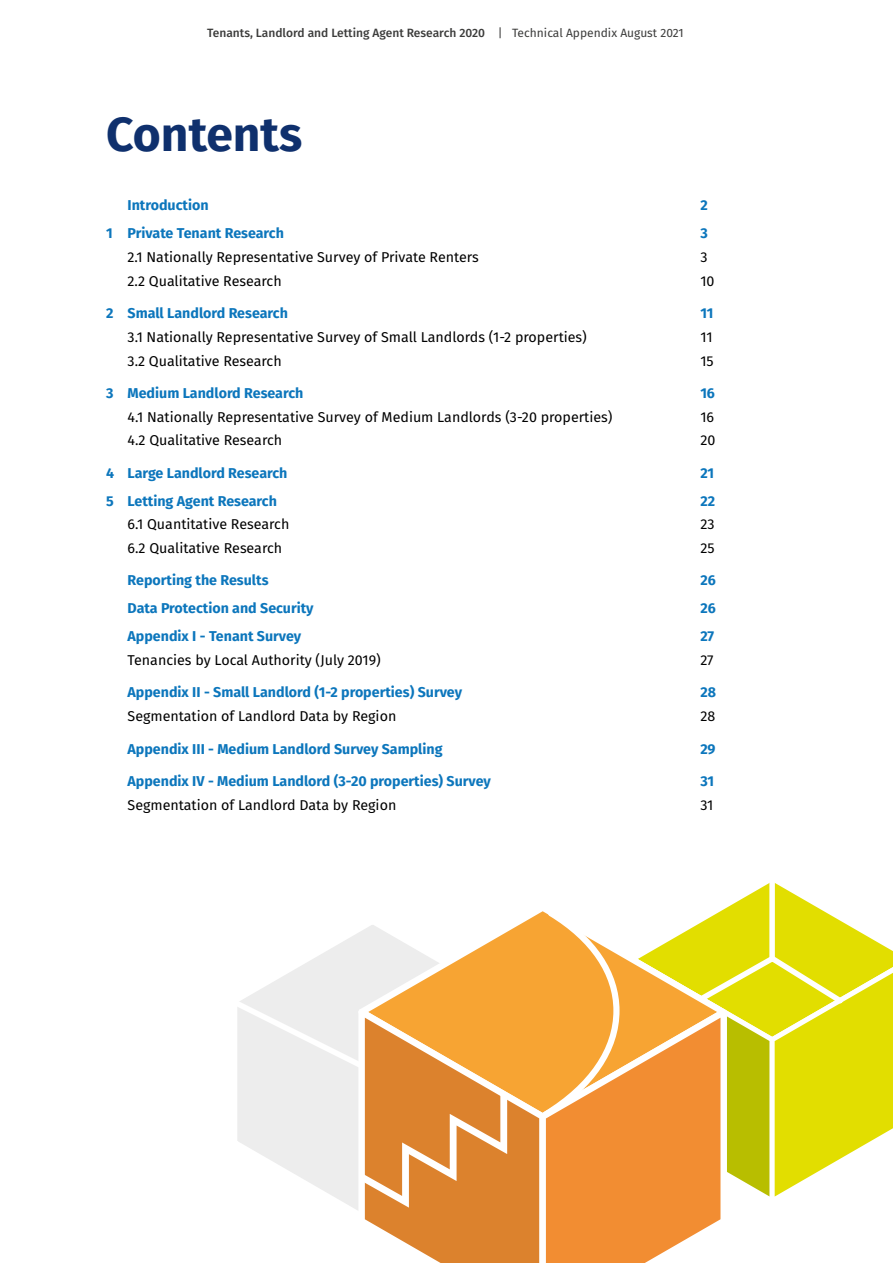
<style>
.page{position:relative;width:893px;height:1263px;background:#fff}
.page>*{position:absolute;margin:0;border:0;box-sizing:border-box;transform-origin:0 0}
.blue_head{font:700 48px "Fira Sans";color:#0f306d}
.fira_body{font:14.25px "Fira Sans";color:#000}
.fira_body-2{font:700 14.25px "Fira Sans";color:#0c76bc}
.t1{font:500 12px "Fira Sans";color:#3c3c3b}
.s1{font-weight:400}
</style>
<div class="page">
<svg style="left:237px;top:933px;width:121px;height:277px"></svg>
<svg style="left:358px;top:911px;width:272px;height:98px"></svg>
<svg style="left:364px;top:1009px;width:175px;height:254px;background:#e89944"></svg>
<svg style="left:539px;top:1009px;width:182px;height:254px;background:#f39d4e"></svg>
<svg style="left:364px;top:1095px;width:143px;height:112px;background:#e0934a"></svg>
<svg style="left:542px;top:911px;width:78px;height:206px"></svg>
<svg style="left:630px;top:883px;width:263px;height:320px"></svg>
<div style="left:769px;top:879px;width:6px;height:79px;background:#fff"></div>
<svg style="left:237px;top:994px;width:131px;height:79px;background:#eeedec"></svg>
<p class="t1" style="left:207px;top:23px;width:478px">Tenants, Landlord and Letting Agent Research 2020 <span class="s1">| Technical Appendix August 2021</span></p>
<p class="blue_head" style="left:106px;top:94px;width:197px">Contents</p>
<p class="fira_body-2" style="left:128px;top:193px;width:83px">Introduction</p>
<p class="fira_body-2" style="left:700px;top:193px;width:9px">2</p>
<p class="fira_body-2" style="left:106px;top:221px;width:179px">1 Private Tenant Research</p>
<p class="fira_body-2" style="left:700px;top:221px;width:9px">3</p>
<p class="fira_body" style="left:128px;top:246px;width:353px">2.1 Nationally Representative Survey of Private Renters</p>
<p class="fira_body" style="left:700px;top:246px;width:9px">3</p>
<p class="fira_body" style="left:128px;top:270px;width:156px">2.2 Qualitative Research</p>
<p class="fira_body" style="left:700px;top:270px;width:16px">10</p>
<p class="fira_body-2" style="left:106px;top:301px;width:183px">2 Small Landlord Research</p>
<p class="fira_body-2" style="left:700px;top:301px;width:14px">11</p>
<p class="fira_body" style="left:128px;top:326px;width:461px">3.1 Nationally Representative Survey of Small Landlords (1-2 properties)</p>
<p class="fira_body" style="left:700px;top:326px;width:14px">11</p>
<p class="fira_body" style="left:128px;top:350px;width:156px">3.2 Qualitative Research</p>
<p class="fira_body" style="left:700px;top:350px;width:15px">15</p>
<p class="fira_body-2" style="left:106px;top:381px;width:199px">3 Medium Landlord Research</p>
<p class="fira_body-2" style="left:700px;top:381px;width:16px">16</p>
<p class="fira_body" style="left:128px;top:406px;width:486px">4.1 Nationally Representative Survey of Medium Landlords (3-20 properties)</p>
<p class="fira_body" style="left:700px;top:406px;width:15px">16</p>
<p class="fira_body" style="left:128px;top:430px;width:156px">4.2 Qualitative Research</p>
<p class="fira_body" style="left:700px;top:430px;width:17px">20</p>
<p class="fira_body-2" style="left:106px;top:461px;width:183px">4 Large Landlord Research</p>
<p class="fira_body-2" style="left:700px;top:461px;width:15px">21</p>
<p class="fira_body-2" style="left:106px;top:489px;width:172px">5 Letting Agent Research</p>
<p class="fira_body-2" style="left:700px;top:489px;width:16px">22</p>
<p class="fira_body" style="left:128px;top:514px;width:163px">6.1 Quantitative Research</p>
<p class="fira_body" style="left:700px;top:514px;width:16px">23</p>
<p class="fira_body" style="left:128px;top:537px;width:156px">6.2 Qualitative Research</p>
<p class="fira_body" style="left:700px;top:537px;width:16px">25</p>
<p class="fira_body-2" style="left:128px;top:568px;width:143px">Reporting the Results</p>
<p class="fira_body-2" style="left:700px;top:568px;width:17px">26</p>
<p class="fira_body-2" style="left:128px;top:596px;width:188px">Data Protection and Security</p>
<p class="fira_body-2" style="left:700px;top:596px;width:17px">26</p>
<p class="fira_body-2" style="left:128px;top:624px;width:175px">Appendix I - Tenant Survey</p>
<p class="fira_body-2" style="left:700px;top:624px;width:15px">27</p>
<p class="fira_body" style="left:128px;top:649px;width:255px">Tenancies by Local Authority (July 2019)</p>
<p class="fira_body" style="left:700px;top:649px;width:15px">27</p>
<p class="fira_body-2" style="left:128px;top:680px;width:336px">Appendix II - Small Landlord (1-2 properties) Survey</p>
<p class="fira_body-2" style="left:700px;top:680px;width:17px">28</p>
<p class="fira_body" style="left:128px;top:705px;width:270px">Segmentation of Landlord Data by Region</p>
<p class="fira_body" style="left:700px;top:705px;width:16px">28</p>
<p class="fira_body-2" style="left:128px;top:736px;width:317px">Appendix III - Medium Landlord Survey Sampling</p>
<p class="fira_body-2" style="left:700px;top:736px;width:17px">29</p>
<p class="fira_body-2" style="left:128px;top:769px;width:365px">Appendix IV - Medium Landlord (3-20 properties) Survey</p>
<p class="fira_body-2" style="left:700px;top:769px;width:15px">31</p>
<p class="fira_body" style="left:128px;top:794px;width:270px">Segmentation of Landlord Data by Region</p>
<p class="fira_body" style="left:700px;top:794px;width:14px">31</p>
</div>
